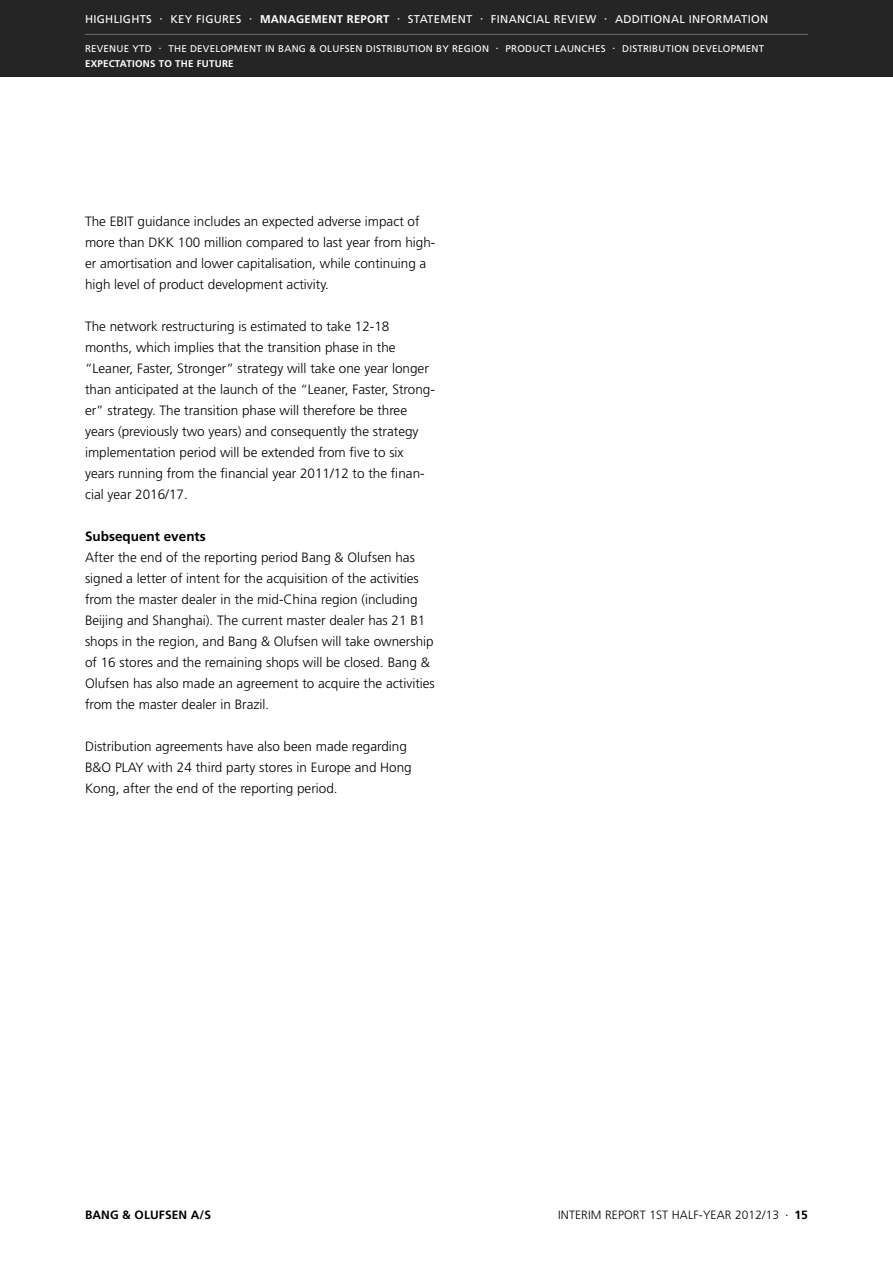
<style>
.page{position:relative;width:893px;height:1263px;background:#fff}
.page>*{position:absolute;margin:0;border:0;box-sizing:border-box;transform-origin:0 0}
.t1{font:300 13.5px/21px "Frutiger LT Std";color:#000}
.t2{font:700 13.5px "Frutiger LT Std";color:#000}
.t3{font:300 12px "Frutiger LT Std";letter-spacing:.01em;color:#000}
.t4{font:700 12px "Frutiger LT Std";letter-spacing:.01em;color:#000}
.t5{font:11.25px "Frutiger LT Std";letter-spacing:.025em;color:#fff}
.t6{font:9.75px/15px "Frutiger LT Std";letter-spacing:.025em;color:#fff}
.s1{font-size:13.5px}
.s2{font-weight:700}
.s3{font-size:12px}
.s4{font-weight:400}
</style>
<div class="page">
<div style="left:0;top:0;width:893px;height:77px;background:#252525"></div>
<hr style="left:85px;top:34px;width:723px;height:1px;background:#6b6b63">
<p class="t5" style="left:85px;top:13px;width:16px">HIGHLIGHTS</p>
<p class="t5" style="left:159px;top:13px;width:610px"><span class="s1">·</span> KEY FIGURES <span class="s1">·</span> <span class="s2">MANAGEM ENT REPORT</span> <span class="s1">·</span> STATEMENT <span class="s1">·</span> FINANCIAL REVIEW <span class="s1">·</span> ADDITIONAL INFORMATION</p>
<p class="t6" style="left:85px;top:41px;width:681px">REVENUE YTD <span class="s3">·</span> THE DEVELOPMENT IN BANG &amp; OLUFSEN DISTRIBUTION BY REGION <span class="s3">·</span> PRODUCT LAUNCHES <span class="s3">·</span> DISTRIBUTION DEVELOPMENT<br><span class="s2">EXPECTATIONS TO TH E FUTURE</span></p>
<p class="t1" style="left:85px;top:211px;width:352px">The EBIT guidance includes an expected adverse impact of more than DKK 100 million compared to last year from high&shy;er amortisation and lower capitalisation, while continuing a high level of product development activity.</p>
<p class="t1" style="left:85px;top:316px;width:351px">The network restructuring is estimated to take 12-18 months, which implies that the transition phase in the “Leaner, Faster, Stronger” strategy will take one year longer than anticipated at the launch of the “Leaner, Faster, Strong&shy;er” strategy. The transition phase will therefore be three years (previously two years) and consequently the strategy implementation period will be extended from five to six years running from the financial year 2011/12 to the finan&shy;cial year 2016/17.</p>
<p class="t2" style="left:85px;top:529px;width:122px">SUBSEQUENT EVENTS</p>
<p class="t1" style="left:85px;top:547px;width:351px">After the end of the reporting period Bang &amp; Olufsen has signed a letter of intent for the acquisition of the activities from the master dealer in the mid-China region (including Beijing and Shanghai). The current master dealer has 21 B1 shops in the region, and Bang &amp; Olufsen will take ownership of 16 stores and the remaining shops will be closed. Bang &amp; Olufsen has also made an agreement to acquire the activities from the master dealer in Brazil.</p>
<p class="t1" style="left:85px;top:736px;width:328px">Distribution agreements have also been made regarding<br>B&amp;O PLAY with 24 third party stores in Europe and Hong<br>Kong, after the end of the reporting period.</p>
<p class="t4" style="left:85px;top:1208px;width:124px">BANG &amp; OLUFSEN A/S</p>
<p class="t3" style="left:558px;top:1208px;width:11px">inter</p>
<p class="t3" style="left:588px;top:1208px;width:25px">im report</p>
<p class="t3" style="left:649px;top:1208px;width:160px">1st half-year 2012/13 <span class="s4">·</span> <span class="s2">15</span></p>
</div>
